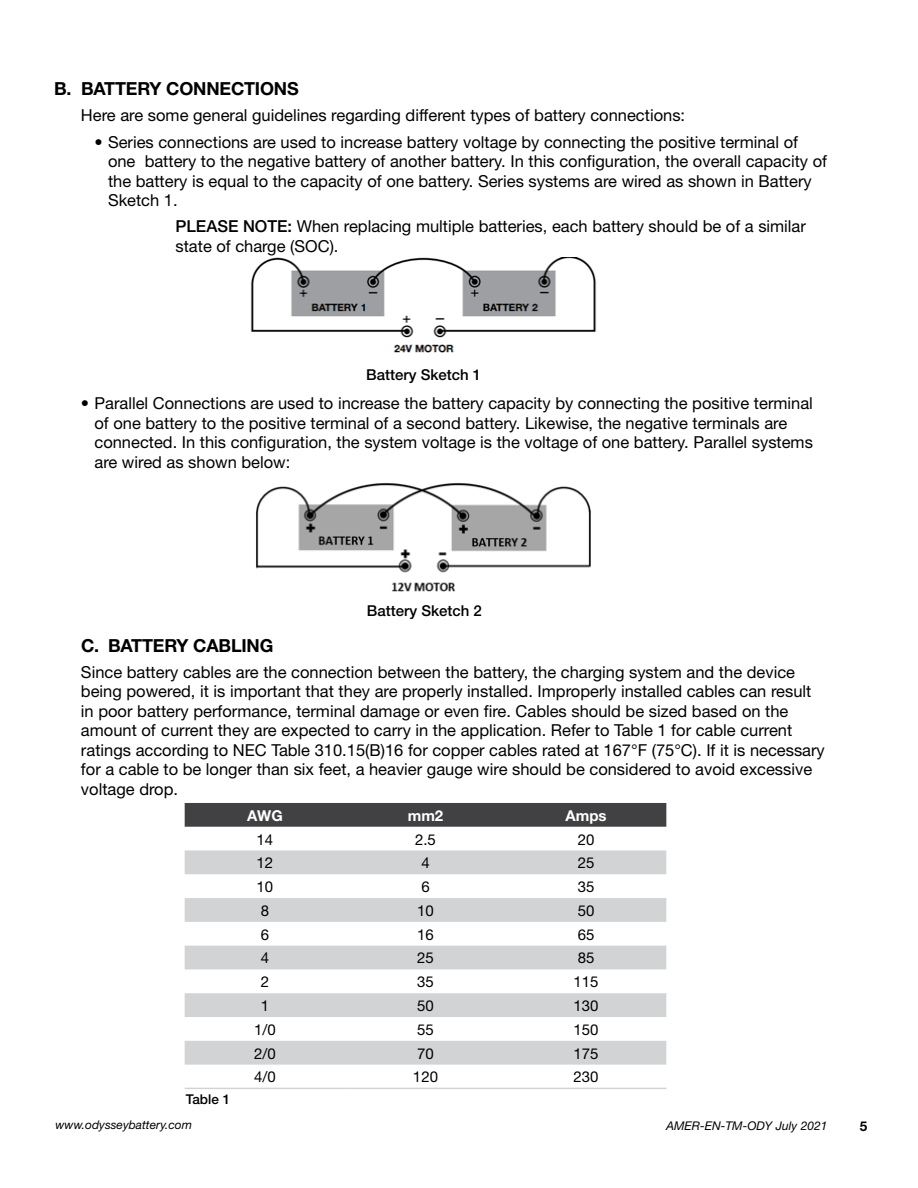
<style>
.page{position:relative;width:918px;height:1188px;background:#fff}
.page>*{position:absolute;margin:0;border:0;box-sizing:border-box;transform-origin:0 0}
.t1{font:700 18px "Helvetica Neue";letter-spacing:-.01em;color:#000}
.t2{font:16.5px/19.5px "Helvetica Neue";color:#000}
.t3{font:15px "Helvetica Neue";color:#000}
.t4{font:500 15px "Helvetica Neue";color:#000}
.t5{font:700 15px "Helvetica Neue";color:#fff}
.t6{font:500 13.5px "Helvetica Neue";color:#000}
.t7{font:700 13.5px "Helvetica Neue";color:#000}
.t8{font:italic 12px "Helvetica Neue";color:#000}
.s1{font-weight:500}
</style>
<div class="page">
<div style="left:185px;top:803px;width:481px;height:24px;background:#414042"></div>
<svg style="left:185px;top:850px;width:481px;height:215px;fill:#d1d3d4"></svg>
<hr style="left:185px;top:1088px;width:160px;height:1px;background:#d1d3d4">
<hr style="left:345px;top:1088px;width:161px;height:1px;background:#d1d3d4">
<hr style="left:506px;top:1088px;width:160px;height:1px;background:#d1d3d4">
<img style="left:251px;top:258px;width:346px;height:95px">
<img style="left:256px;top:483px;width:335px;height:109px">
<p class="t1" style="left:54px;top:78px;width:246px">B. BATTERY CONNECTIONS</p>
<p class="t2" style="left:81px;top:105px;width:606px">Here are some general guidelines regarding different types of battery connections:</p>
<p class="t2" style="left:108px;top:132px;width:721px;text-indent:-13px">• Series connections are used to increase battery voltage by connecting the positive terminal of one battery to the negative battery of another battery. In this configuration, the overall capacity of the battery is equal to the capacity of one battery. Series systems are wired as shown in Battery Sketch 1.</p>
<p class="t2" style="left:175px;top:216px;width:632px"><span class="s1">PLEASE NOTE:</span> When replacing multiple batteries, each battery should be of a similar state of charge (SOC).</p>
<p class="t4" style="left:366px;top:366px;width:117px">Battery Sketch 1</p>
<p class="t2" style="left:94px;top:393px;width:720px;text-indent:-13px">• Parallel Connections are used to increase the battery capacity by connecting the positive terminal of one battery to the positive terminal of a second battery. Likewise, the negative terminals are connected. In this configuration, the system voltage is the voltage of one battery. Parallel systems are wired as shown below:</p>
<p class="t4" style="left:367px;top:602px;width:117px">Battery Sketch 2</p>
<p class="t1" style="left:81px;top:634px;width:194px">C. BATTERY CABLING</p>
<p class="t2" style="left:81px;top:662px;width:745px">Since battery cables are the connection between the battery, the charging system and the device being powered, it is important that they are properly installed. Improperly installed cables can result in poor battery performance, terminal damage or even fire. Cables should be sized based on the amount of current they are expected to carry in the application. Refer to Table 1 for cable current ratings according to NEC Table 310.15(B)16 for copper cables rated at 167°F (75°C). If it is necessary for a cable to be longer than six feet, a heavier gauge wire should be considered to avoid excessive voltage drop.</p>
<p class="t5" style="left:247px;top:806px;width:37px">AWG</p>
<p class="t5" style="left:408px;top:806px;width:37px">mm2</p>
<p class="t5" style="left:566px;top:806px;width:43px">Amps</p>
<p class="t3" style="left:257px;top:830px;width:18px">14</p>
<p class="t3" style="left:415px;top:830px;width:22px">2.5</p>
<p class="t3" style="left:578px;top:830px;width:18px">20</p>
<p class="t3" style="left:257px;top:854px;width:18px">12</p>
<p class="t3" style="left:421px;top:854px;width:10px">4</p>
<p class="t3" style="left:578px;top:854px;width:18px">25</p>
<p class="t3" style="left:257px;top:878px;width:18px">10</p>
<p class="t3" style="left:421px;top:878px;width:10px">6</p>
<p class="t3" style="left:578px;top:878px;width:18px">35</p>
<p class="t3" style="left:261px;top:902px;width:10px">8</p>
<p class="t3" style="left:417px;top:902px;width:18px">10</p>
<p class="t3" style="left:578px;top:902px;width:18px">50</p>
<p class="t3" style="left:261px;top:925px;width:10px">6</p>
<p class="t3" style="left:417px;top:925px;width:18px">16</p>
<p class="t3" style="left:578px;top:925px;width:18px">65</p>
<p class="t3" style="left:261px;top:949px;width:10px">4</p>
<p class="t3" style="left:417px;top:949px;width:18px">25</p>
<p class="t3" style="left:578px;top:949px;width:18px">85</p>
<p class="t3" style="left:261px;top:973px;width:10px">2</p>
<p class="t3" style="left:417px;top:973px;width:18px">35</p>
<p class="t3" style="left:574px;top:973px;width:27px">115</p>
<p class="t3" style="left:261px;top:997px;width:10px">1</p>
<p class="t3" style="left:417px;top:997px;width:18px">50</p>
<p class="t3" style="left:574px;top:997px;width:27px">130</p>
<p class="t3" style="left:254px;top:1021px;width:23px">1/0</p>
<p class="t3" style="left:417px;top:1021px;width:18px">55</p>
<p class="t3" style="left:574px;top:1021px;width:27px">150</p>
<p class="t3" style="left:254px;top:1044px;width:23px">2/0</p>
<p class="t3" style="left:417px;top:1044px;width:18px">70</p>
<p class="t3" style="left:574px;top:1044px;width:27px">175</p>
<p class="t3" style="left:254px;top:1068px;width:23px">4/0</p>
<p class="t3" style="left:413px;top:1068px;width:27px">120</p>
<p class="t3" style="left:574px;top:1068px;width:27px">230</p>
<p class="t6" style="left:186px;top:1092px;width:46px">Table 1</p>
<p class="t8" style="left:55px;top:1117px;width:138px">www.odysseybattery.com</p>
<p class="t8" style="left:666px;top:1119px;width:163px">AMER-EN-TM-ODY July 2021</p>
<p class="t7" style="left:860px;top:1118px;width:9px">5</p>
</div>
